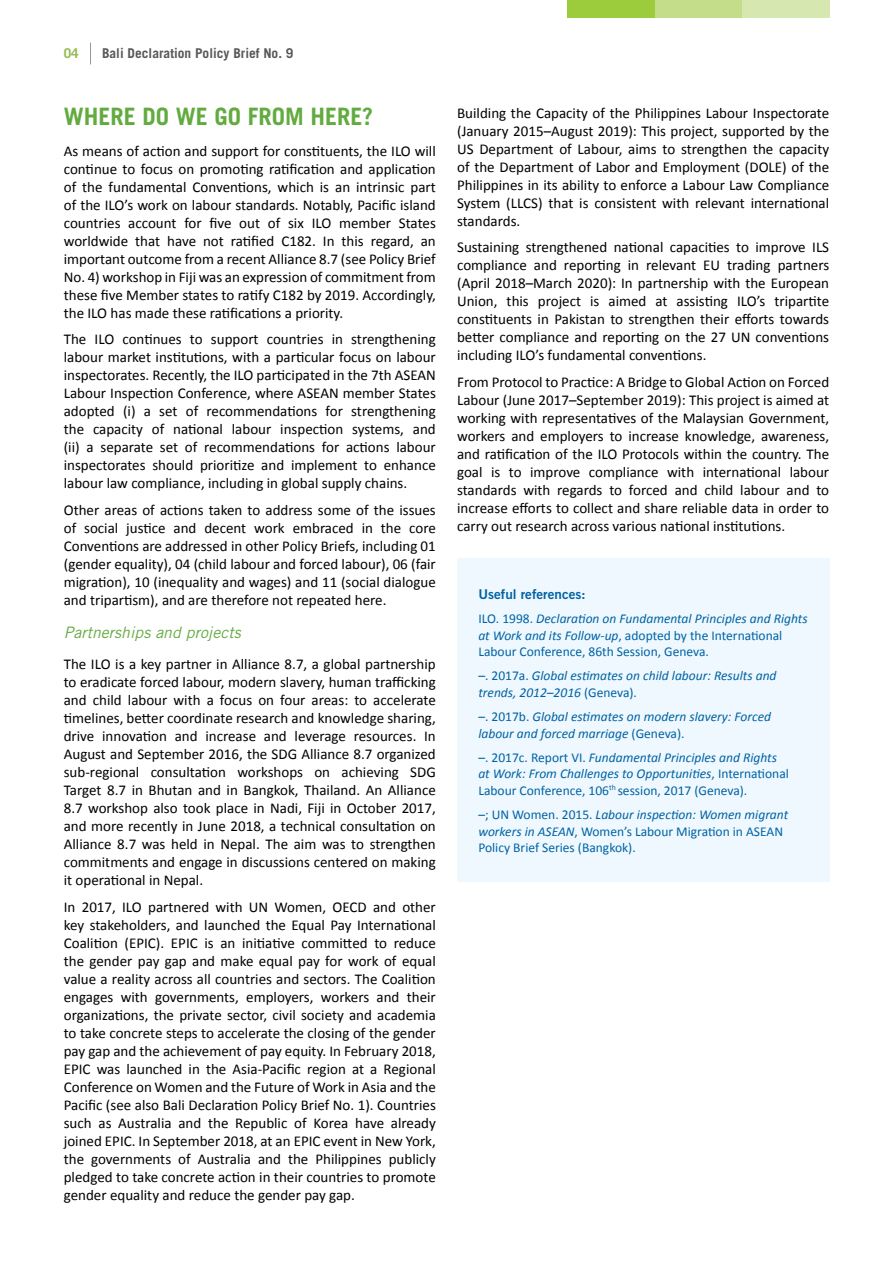
<style>
.page{position:relative;width:893px;height:1263px;background:#fff}
.page>*{position:absolute;margin:0;border:0;box-sizing:border-box;transform-origin:0 0}
.t1{font:700 24px "Trade Gothic";color:#62ab3f}
.t2{font:italic 15.75px "Trade Gothic LT Std";letter-spacing:.005em;color:#62ab3f}
.t3{font:15px/18px "Calibri";color:#000;text-align:justify}
.t4{font:13.5px/16.2px "Calibri";color:#0062a4}
.t5{font:italic 13.5px/16.2px "Calibri";color:#0062a4}
.t6{font:700 13.5px "Trade Gothic";color:#58595b}
.t7{font:13.5px "Trade Gothic Bold Two";color:#0062a4}
.t8{font:700 13.5px "Trade Gothic";color:#97ba53}
.s1{font-style:italic}
.s2{font-style:normal}
</style>
<div class="page">
<svg style="left:90px;top:43px;width:1px;height:21px"></svg>
<div style="left:457px;top:558px;width:372px;height:323px;background:#eef8fe"></div>
<div style="left:742px;top:0;width:87px;height:17px;background:#d6e8b0"></div>
<div style="left:655px;top:0;width:87px;height:17px;background:#c3dd8a"></div>
<div style="left:567px;top:0;width:88px;height:17px;background:#9ccb3b"></div>
<p class="t8" style="left:64px;top:45px;width:17px">04</p>
<p class="t6" style="left:102px;top:45px;width:193px">Bali Declaration Policy Brief No. 9</p>
<h1 class="t1" style="left:64px;top:102px;width:311px">WHERE DO WE GO FROM HERE?</h1>
<p class="t3" style="left:64px;top:141px;width:374px">As means of action and support for constituents, the ILO will continue to focus on promoting ratification and application of the fundamental Conventions, which is an intrinsic part of the ILO’s work on labour standards. Notably, Pacific island countries account for five out of six ILO member States worldwide that have not ratified C182. In this regard, an important outcome from a recent Alliance 8.7 (see Policy Brief No. 4) workshop in Fiji was an expression of commitment from these five Member states to ratify C182 by 2019. Accordingly, the ILO has made these ratifications a priority.</p>
<p class="t3" style="left:64px;top:329px;width:374px">The ILO continues to support countries in strengthening labour market institutions, with a particular focus on labour inspectorates. Recently, the ILO participated in the 7th ASEAN Labour Inspection Conference, where ASEAN member States adopted (i) a set of recommendations for strengthening the capacity of national labour inspection systems, and (ii) a separate set of recommendations for actions labour inspectorates should prioritize and implement to enhance labour law compliance, including in global supply chains.</p>
<p class="t3" style="left:64px;top:500px;width:374px">Other areas of actions taken to address some of the issues of social justice and decent work embraced in the core Conventions are addressed in other Policy Briefs, including 01 (gender equality), 04 (child labour and forced labour), 06 (fair migration), 10 (inequality and wages) and 11 (social dialogue and tripartism), and are therefore not repeated here.</p>
<p class="t2" style="left:64px;top:623px;width:178px">Partnerships and projects</p>
<p class="t3" style="left:64px;top:654px;width:374px">The ILO is a key partner in Alliance 8.7, a global partnership to eradicate forced labour, modern slavery, human trafficking and child labour with a focus on four areas: to accelerate timelines, better coordinate research and knowledge sharing, drive innovation and increase and leverage resources. In August and September 2016, the SDG Alliance 8.7 organized sub-regional consultation workshops on achieving SDG Target 8.7 in Bhutan and in Bangkok, Thailand. An Alliance 8.7 workshop also took place in Nadi, Fiji in October 2017, and more recently in June 2018, a technical consultation on Alliance 8.7 was held in Nepal. The aim was to strengthen commitments and engage in discussions centered on making it operational in Nepal.</p>
<p class="t3" style="left:64px;top:897px;width:374px">In 2017, ILO partnered with UN Women, OECD and other key stakeholders, and launched the Equal Pay International Coalition (EPIC). EPIC is an initiative committed to reduce the gender pay gap and make equal pay for work of equal value a reality across all countries and sectors. The Coalition engages with governments, employers, workers and their organizations, the private sector, civil society and academia to take concrete steps to accelerate the closing of the gender pay gap and the achievement of pay equity. In February 2018, EPIC was launched in the Asia-Pacific region at a Regional Conference on Women and the Future of Work in Asia and the Pacific (see also Bali Declaration Policy Brief No. 1). Countries such as Australia and the Republic of Korea have already joined EPIC. In September 2018, at an EPIC event in New York, the governments of Australia and the Philippines publicly pledged to take concrete action in their countries to promote gender equality and reduce the gender pay gap.</p>
<p class="t3" style="left:457px;top:103px;width:374px">Building the Capacity of the Philippines Labour Inspectorate (January 2015–August 2019): This project, supported by the US Department of Labour, aims to strengthen the capacity of the Department of Labor and Employment (DOLE) of the Philippines in its ability to enforce a Labour Law Compliance System (LLCS) that is consistent with relevant international standards.</p>
<p class="t3" style="left:457px;top:237px;width:374px">Sustaining strengthened national capacities to improve ILS compliance and reporting in relevant EU trading partners (April 2018–March 2020): In partnership with the European Union, this project is aimed at assisting ILO’s tripartite constituents in Pakistan to strengthen their efforts towards better compliance and reporting on the 27 UN conventions including ILO’s fundamental conventions.</p>
<p class="t3" style="left:457px;top:372px;width:374px">From Protocol to Practice: A Bridge to Global Action on Forced Labour (June 2017–September 2019): This project is aimed at working with representatives of the Malaysian Government, workers and employers to increase knowledge, awareness, and ratification of the ILO Protocols within the country. The goal is to improve compliance with international labour standards with regards to forced and child labour and to increase efforts to collect and share reliable data in order to carry out research across various national institutions.</p>
<p class="t7" style="left:478px;top:585px;width:109px">Useful references:</p>
<p class="t4" style="left:478px;top:610px;width:331px">ILO. 1998. <span class="s1">Declaration on Fundamental Principles and Rights at Work and its Follow-up</span>, adopted by the International<br>Labour Conference, 86th Session, Geneva.</p>
<p class="t5" style="left:478px;top:667px;width:300px"><span class="s2">–. 2017a.</span> Global estimates on child labour: Results and trends, 2012–2016 <span class="s2">(Geneva).</span></p>
<p class="t5" style="left:478px;top:708px;width:294px"><span class="s2">–. 2017b.</span> Global estimates on modern slavery: Forced labour and forced marriage <span class="s2">(Geneva).</span></p>
<p class="t4" style="left:478px;top:749px;width:312px">–. 2017c. Report VI. <span class="s1">Fundamental Principles and Rights at Work: From Challenges to Opportunities</span>, International<br>Labour Conference, 106<sup>th</sup> session, 2017 (Geneva).</p>
<p class="t4" style="left:478px;top:806px;width:311px">–; UN Women. 2015. <span class="s1">Labour inspection: Women migrant workers in ASEAN</span>, Women’s Labour Migration in ASEAN<br>Policy Brief Series (Bangkok).</p>
</div>
